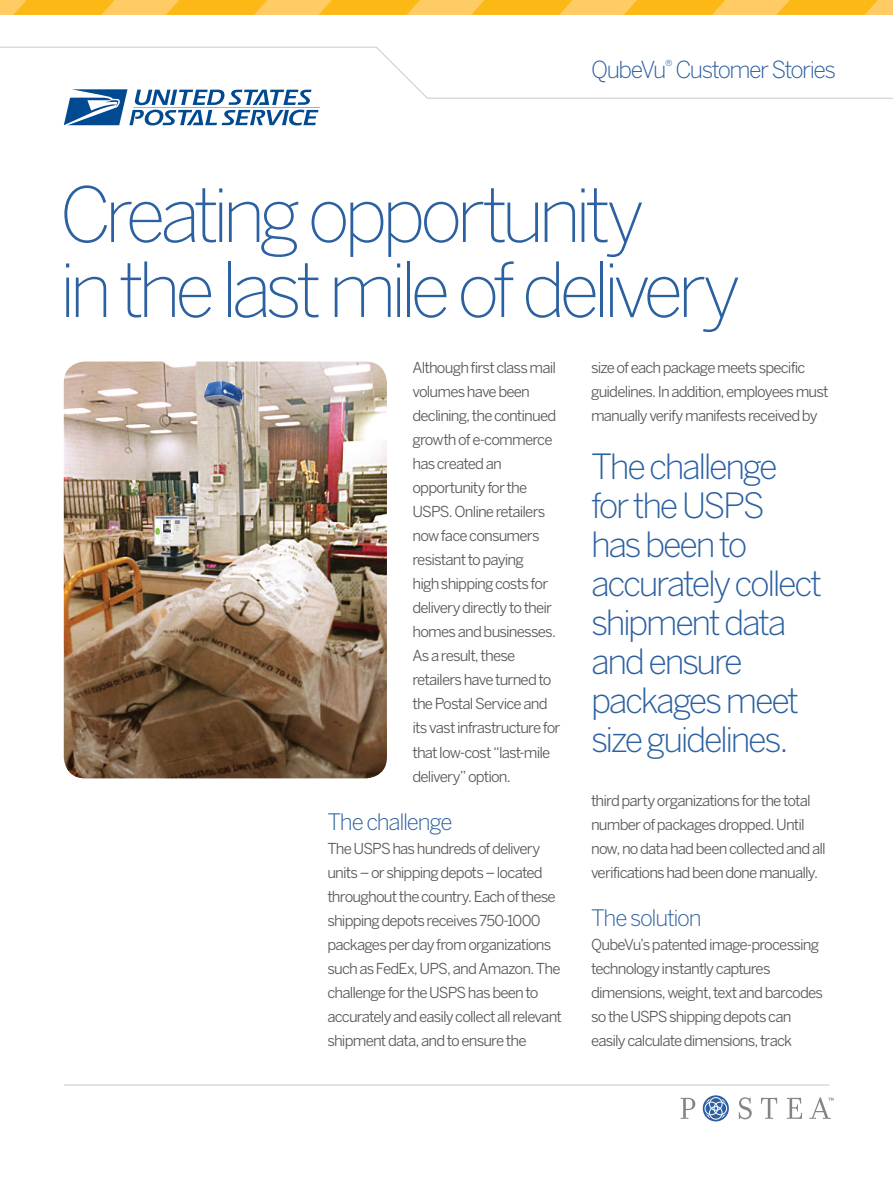
<style>
.page{position:relative;width:893px;height:1191px;background:#fff}
.page>*{position:absolute;margin:0;border:0;box-sizing:border-box;transform-origin:0 0}
.t1{font:200 75px "Benton Sans";letter-spacing:-.085em;color:#2b60a1}
.Callout{font:300 34.5px/39px "Benton Sans";letter-spacing:-.07em;color:#2b60a1}
.Doc_title{font:300 23.25px "Benton Sans";letter-spacing:-.065em;color:#2b60a1}
.t2{font:300 22.5px "Benton Sans";letter-spacing:-.055em;color:#2b60a1}
.Text{font:15px/24px "Benton Sans";letter-spacing:-.055em;color:#5b5655}
</style>
<div class="page">
<img style="left:64px;top:361px;width:323px;height:417px">
<hr style="left:64px;top:1084px;width:765px;height:1px;background:#cbc9c9">
<svg style="left:680px;top:1097px;width:15px;height:21px"></svg>
<svg style="left:739px;top:1097px;width:13px;height:22px"></svg>
<svg style="left:761px;top:1097px;width:16px;height:21px"></svg>
<svg style="left:787px;top:1097px;width:15px;height:22px"></svg>
<svg style="left:809px;top:1097px;width:24px;height:21px"></svg>
<svg style="left:703px;top:1095px;width:26px;height:26px"></svg>
<svg style="left:64px;top:99px;width:254px;height:26px"></svg>
<hr style="left:133px;top:107px;width:187px;height:1px;background:#ee3a41">
<svg style="left:0;top:46px;width:893px;height:53px"></svg>
<div style="left:0;top:0;width:893px;height:15px;background:#fecb64"></div>
<svg style="left:13px;top:0;width:102px;height:15px;background:#fcba1f"></svg>
<svg style="left:166px;top:0;width:101px;height:15px;background:#fcba1e"></svg>
<svg style="left:319px;top:0;width:101px;height:15px;background:#fcba1e"></svg>
<svg style="left:471px;top:0;width:101px;height:15px;background:#fcba1e"></svg>
<svg style="left:624px;top:0;width:101px;height:15px;background:#fcba1e"></svg>
<svg style="left:776px;top:0;width:102px;height:15px;background:#fcba1f"></svg>
<p class="Doc_title" style="left:591px;top:56px;width:247px">QubeVu<sup>®</sup> Customer Stories</p>
<h1 class="t1" style="left:60px;top:171px;width:587px">Creating opportunity</h1>
<h1 class="t1" style="left:60px;top:246px;width:683px">in the last mile of delivery</h1>
<p class="Text" style="left:412px;top:356px;width:150px">Although first class mail volumes have been declining, the continued growth of e-commerce has created an opportunity for the<br>USPS. Online retailers now face consumers resistant to paying<br>high shipping costs for delivery directly to their homes and businesses.<br>As a result, these retailers have turned to the Postal Service and its vast infrastructure for that low-cost “last-mile delivery” option.</p>
<h2 class="t2" style="left:327px;top:808px;width:127px">The challenge</h2>
<p class="Text" style="left:327px;top:836px;width:236px">The USPS has hundreds of delivery units – or shipping depots – located throughout the country. Each of these shipping depots receives 750-1000 packages per day from organizations such as FedEx, UPS, and Amazon. The challenge for the USPS has been to accurately and easily collect all relevant shipment data, and to ensure the</p>
<p class="Text" style="left:591px;top:356px;width:239px">size of each package meets specific guidelines. In addition, employees must manually verify manifests received by</p>
<p class="Callout" style="left:591px;top:447px;width:233px">The challenge for the USPS has been to accurately collect shipment data and ensure packages meet size guidelines.</p>
<p class="Text" style="left:591px;top:788px;width:236px">third party organizations for the total number of packages dropped. Until now, no data had been collected and all verifications had been done manually.</p>
<h2 class="t2" style="left:591px;top:904px;width:112px">The solution</h2>
<p class="Text" style="left:591px;top:932px;width:233px">QubeVu’s patented image-processing technology instantly captures dimensions, weight, text and barcodes so the USPS shipping depots can easily calculate dimensions, track</p>
</div>
